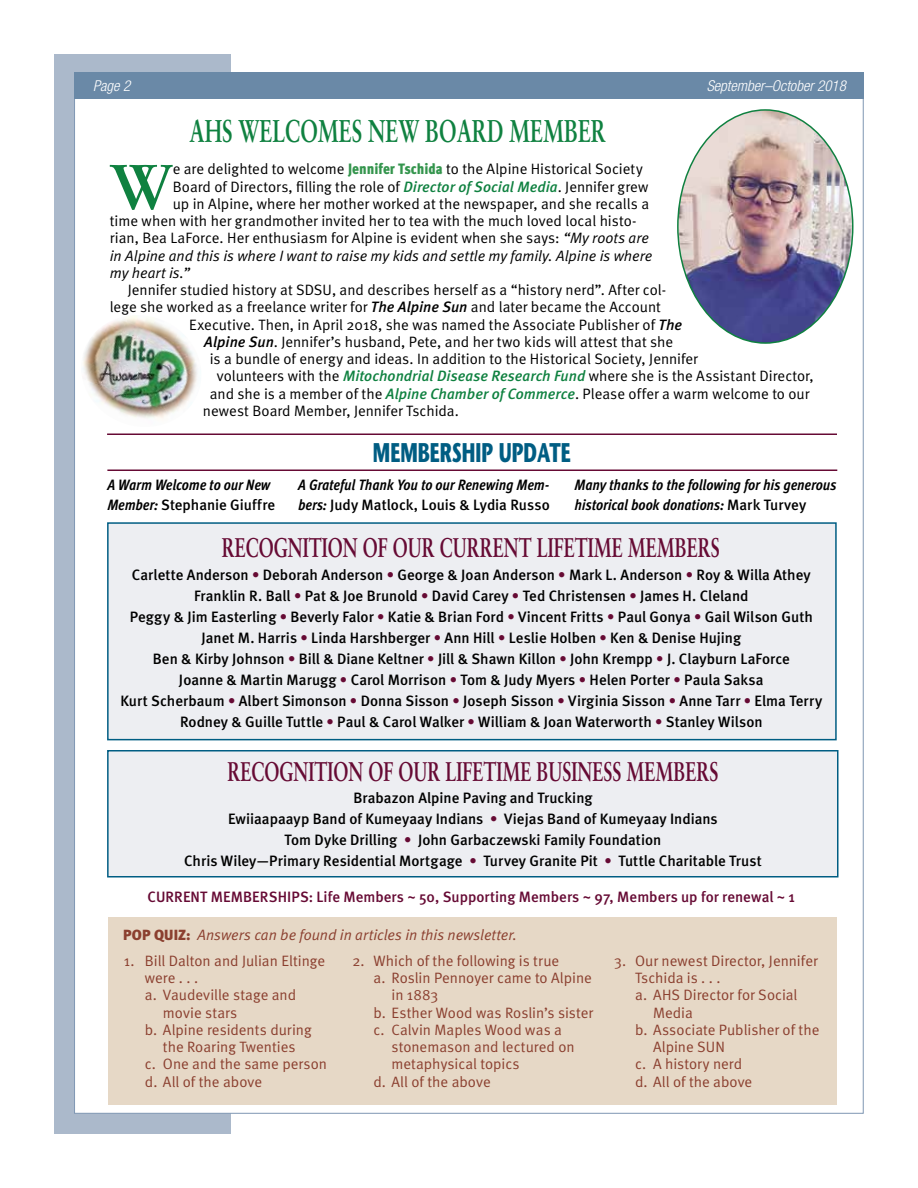
<style>
.page{position:relative;width:918px;height:1188px;background:#fff}
.page>*{position:absolute;margin:0;border:0;box-sizing:border-box;transform-origin:0 0}
.t1{font:700 63.15px "Sabon";color:#0f8140}
.t2{font:700 31.5px "Sabon";color:#0f8140;scale:.67 1}
.t3{font:700 27px "Sabon";color:#660a34;scale:.67 1}
.t4{font:700 27px "Stone Sans";color:#005d83;scale:.67 1}
.t5{font:15px "Meta Normal";color:#000}
.t6{font:500 15px/21px "Meta";letter-spacing:.005em;color:#000;text-align:center}
.t7{font:15px "Meta Normal";color:#8b3f2f}
.t8{font:italic 700 15px/19.5px "Meta Cond";letter-spacing:-.005em;color:#000}
.t9{font:italic 15px "Meta Normal";letter-spacing:-.005em;color:#000}
.t10{font:500 15px "Meta";letter-spacing:.005em;color:#660a34}
.t11{font:15px "Meta Medium LF";color:#000}
.t12{font:italic 15px "Meta Normal";color:#8b3f2f}
.t13{font:italic 300 condensed 15px "Helvetica Neue";color:#fff}
.s1{font-family:"Meta Cond";font-weight:900;color:#34954d}
.s2{font-family:"Meta";font-weight:500;font-style:italic;color:#0f8140}
.s3{font-style:italic}
.s4{font-family:"Meta";font-weight:500;font-style:italic}
.s5{font-family:"Meta Cond";font-weight:700;font-style:italic}
.s6{font-family:"Meta Medium LF";font-weight:400;font-style:normal}
.s7{color:#660a34}
.s8{font-family:"Meta";font-weight:900;font-style:normal;font-size:14.7px}
</style>
<div class="page">
<div style="left:54px;top:54px;width:176px;height:1080px;background:#abb9cb"></div>
<div style="left:74px;top:73px;width:790px;height:1041px;background:#fff;border:1px solid #7f97b3"></div>
<div style="left:74px;top:72px;width:789px;height:27px;background:#6a89a7"></div>
<img style="left:74px;top:315px;width:135px;height:119px">
<div style="left:107px;top:750px;width:731px;height:128px;background:#edeef2;border:2px solid #005d83"></div>
<hr style="left:107px;top:470px;width:730px;height:1px;background:#660a34">
<hr style="left:107px;top:434px;width:730px;height:1px;background:#660a34">
<div style="left:107px;top:522px;width:730px;height:218px;background:#edeef2;border:2px solid #005d83"></div>
<div style="left:108px;top:918px;width:729px;height:187px;background:#e6d8c6"></div>
<img style="left:678px;top:110px;width:173px;height:233px">
<p class="t13" style="left:93px;top:77px;width:39px">Page 2</p>
<p class="t13" style="left:707px;top:77px;width:141px">September–October 2018</p>
<h2 class="t2" style="left:190px;top:112px;width:376px">AHS WELCOMES NEW BOAR</h2>
<h2 class="t2" style="left:487px;top:112px;width:178px">D MEMBER</h2>
<h1 class="t1" style="left:110px;top:148px;width:65px">W</h1>
<p class="t5" style="left:173px;top:161px;width:471px">e are delighted to welcome <span class="s1">Jennifer Tschida</span> to the Alpine Historical Society</p>
<p class="t5" style="left:173px;top:178px;width:477px">Board of Directors, filling the role of <span class="s2">Director of Social Media</span>. Jennifer grew</p>
<p class="t5" style="left:173px;top:195px;width:478px">up in Alpine, where her mother worked at the newspaper, and she recalls a</p>
<p class="t5" style="left:110px;top:212px;width:528px">time when with her grandmother invited her to tea with the much loved local histo-</p>
<p class="t5" style="left:110px;top:230px;width:541px">rian, Bea LaForce. Her enthusiasm for Alpine is evident when she says: <span class="s3">“My roots are</span></p>
<p class="t9" style="left:110px;top:247px;width:544px">in Alpine and this is where I want to raise my kids and settle my family. Alpine is where</p>
<p class="t9" style="left:110px;top:264px;width:82px">my heart is.”</p>
<p class="t5" style="left:128px;top:281px;width:540px">Jennifer studied history at SDSU, and describes herself as a “history nerd”. After col-</p>
<p class="t5" style="left:110px;top:299px;width:553px">lege she worked as a freelance writer for <span class="s4">The Alpine Sun</span> and later became the Account</p>
<p class="t5" style="left:189px;top:316px;width:494px">Executive. Then, in April 2018, she was named the Associate Publisher of <span class="s4">The</span></p>
<p class="t5" style="left:204px;top:333px;width:470px"><span class="s4">Alpine Sun</span>. Jennifer’s husband, Pete, and her two kids will attest that she</p>
<p class="t5" style="left:210px;top:350px;width:490px">is a bundle of energy and ideas. In addition to the Historical Society, Jennifer</p>
<p class="t5" style="left:217px;top:368px;width:599px">volunteers with the <span class="s2">Mitochondrial Disease Research Fund</span> where she is the Assistant Director,</p>
<p class="t5" style="left:210px;top:385px;width:601px">and she is a member of the <span class="s2">Alpine Chamber of Commerce</span>. Please offer a warm welcome to our</p>
<p class="t5" style="left:203px;top:402px;width:258px">newest Board Member, Jennifer Tschida.</p>
<p class="t8" style="left:107px;top:475px;width:164px">A Warm Welcome to our New</p>
<p class="t11" style="left:107px;top:496px;width:169px"><span class="s5">Member:</span> Stephanie Giuffre</p>
<h3 class="t4" style="left:373px;top:436px;width:297px">MEMBERSHIP UPDATE</h3>
<p class="t8" style="left:298px;top:475px;width:253px">A Grateful Thank You to our Renewing Mem-</p>
<p class="t11" style="left:298px;top:496px;width:253px"><span class="s5">bers:</span> Judy Matlock, Louis &amp; Lydia Russo</p>
<p class="t8" style="left:574px;top:475px;width:263px">Many thanks to the following for his generous historical book donations: <span class="s6">Mark Turvey</span></p>
<h3 class="t3" style="left:222px;top:531px;width:745px">RECOGNITION OF OUR CURRENT LIFETIME MEMBERS</h3>
<p class="t6" style="left:120px;top:564px;width:703px">Carlette Anderson <span class="s7">•</span> Deborah Anderson <span class="s7">•</span> George &amp; Joan Anderson <span class="s7">•</span> Mark L. Anderson <span class="s7">•</span> Roy &amp; Willa Athey Franklin R. Ball <span class="s7">•</span> Pat &amp; Joe Brunold <span class="s7">•</span> David Carey <span class="s7">•</span> Ted Christensen <span class="s7">•</span> James H . Cleland<br>Peggy &amp; Jim Easterling <span class="s7">•</span> Beverly Falor <span class="s7">•</span> Katie &amp; Brian Ford <span class="s7">•</span> Vincent Fritts <span class="s7">•</span> Paul Gonya <span class="s7">•</span> Gail Wilson Guth Janet M. Harris <span class="s7">•</span> Linda Harshberger <span class="s7">•</span> Ann H ill <span class="s7">•</span> Leslie Holben <span class="s7">•</span> Ken &amp; Denise H ujing<br>Ben &amp; Kirby Johnson <span class="s7">•</span> Bill &amp; Diane Keltner <span class="s7">•</span> Jill &amp; Shawn Killon <span class="s7">•</span> John Krempp <span class="s7">•</span> J. Clayburn LaForce<br>Joanne &amp; Martin Marugg <span class="s7">•</span> Carol Morrison <span class="s7">•</span> Tom &amp; Judy Myers <span class="s7">•</span> H elen Porter <span class="s7">•</span> Paula Saksa<br>Kurt Scherbaum <span class="s7">•</span> Albert Simonson <span class="s7">•</span> Donna Sisson <span class="s7">•</span> Joseph Sisson <span class="s7">•</span> Virginia Sisson <span class="s7">•</span> Anne Tarr <span class="s7">•</span> Elma Terry Rodney &amp; Guille Tuttle <span class="s7">•</span> Paul &amp; Carol Walker <span class="s7">•</span> William &amp; Joan Waterworth <span class="s7">•</span> Stanley Wilson</p>
<h3 class="t3" style="left:228px;top:755px;width:734px">RECOGNITION OF OUR LIFETIME BUSINESS MEMBERS</h3>
<p class="t6" style="left:184px;top:788px;width:579px">Brabazon Alpine Paving and Trucking<br>Ewiiaapaayp Band of Kumeyaay Indians <span class="s7">•</span> Viejas Band of Kumeyaay Indians<br>Tom Dyke Drilling <span class="s7">•</span> John Garbaczewski Family Foundation<br>Chris Wiley—Primary Residential Mortgage <span class="s7">•</span> Turvey Granite Pit <span class="s7">•</span> Tuttle Charitable Trust</p>
<p class="t10" style="left:148px;top:888px;width:74px">Current member</p>
<p class="t10" style="left:269px;top:888px;width:528px">shipS: Life Members ~ 50, Supporting Members ~ 97, Members up for renewal ~ 1</p>
<p class="t12" style="left:123px;top:926px;width:395px"><span class="s8">POP QUIZ:</span> Answers can be found in articles in this newsletter.</p>
<p class="t7" style="left:124px;top:952px;width:203px">1. Bill Dalton and Julian Eltinge</p>
<p class="t7" style="left:145px;top:969px;width:55px">were . . .</p>
<p class="t7" style="left:145px;top:987px;width:153px">a. Vaudeville stage and</p>
<p class="t7" style="left:163px;top:1004px;width:76px">movie stars</p>
<p class="t7" style="left:145px;top:1021px;width:168px">b. Alpine residents during</p>
<p class="t7" style="left:163px;top:1038px;width:134px">the Roaring Twenties</p>
<p class="t7" style="left:145px;top:1056px;width:184px">c. One and the same person</p>
<p class="t7" style="left:145px;top:1073px;width:119px">d. All of the above</p>
<p class="t7" style="left:352px;top:952px;width:208px">2. Which of the following is true</p>
<p class="t7" style="left:373px;top:969px;width:220px">a. Roslin Pennoyer came to Alpine</p>
<p class="t7" style="left:391px;top:987px;width:48px">in 1883</p>
<p class="t7" style="left:373px;top:1004px;width:221px">b. Esther Wood was Roslin’s sister</p>
<p class="t7" style="left:373px;top:1021px;width:190px">c. Calvin Maples Wood was a</p>
<p class="t7" style="left:391px;top:1038px;width:185px">stonemason and lectured on</p>
<p class="t7" style="left:391px;top:1056px;width:130px">metaphysical topics</p>
<p class="t7" style="left:373px;top:1073px;width:119px">d. All of the above</p>
<p class="t7" style="left:614px;top:952px;width:205px">3. Our newest Director, Jennifer</p>
<p class="t7" style="left:635px;top:969px;width:87px">Tschida is . . .</p>
<p class="t7" style="left:635px;top:987px;width:164px">a. AHS Director for Social</p>
<p class="t7" style="left:653px;top:1004px;width:41px">Media</p>
<p class="t7" style="left:635px;top:1021px;width:186px">b. Associate Publisher of the</p>
<p class="t7" style="left:653px;top:1038px;width:73px">Alpine SUN</p>
<p class="t7" style="left:635px;top:1056px;width:109px">c. A history nerd</p>
<p class="t7" style="left:635px;top:1073px;width:119px">d. All of the above</p>
</div>
